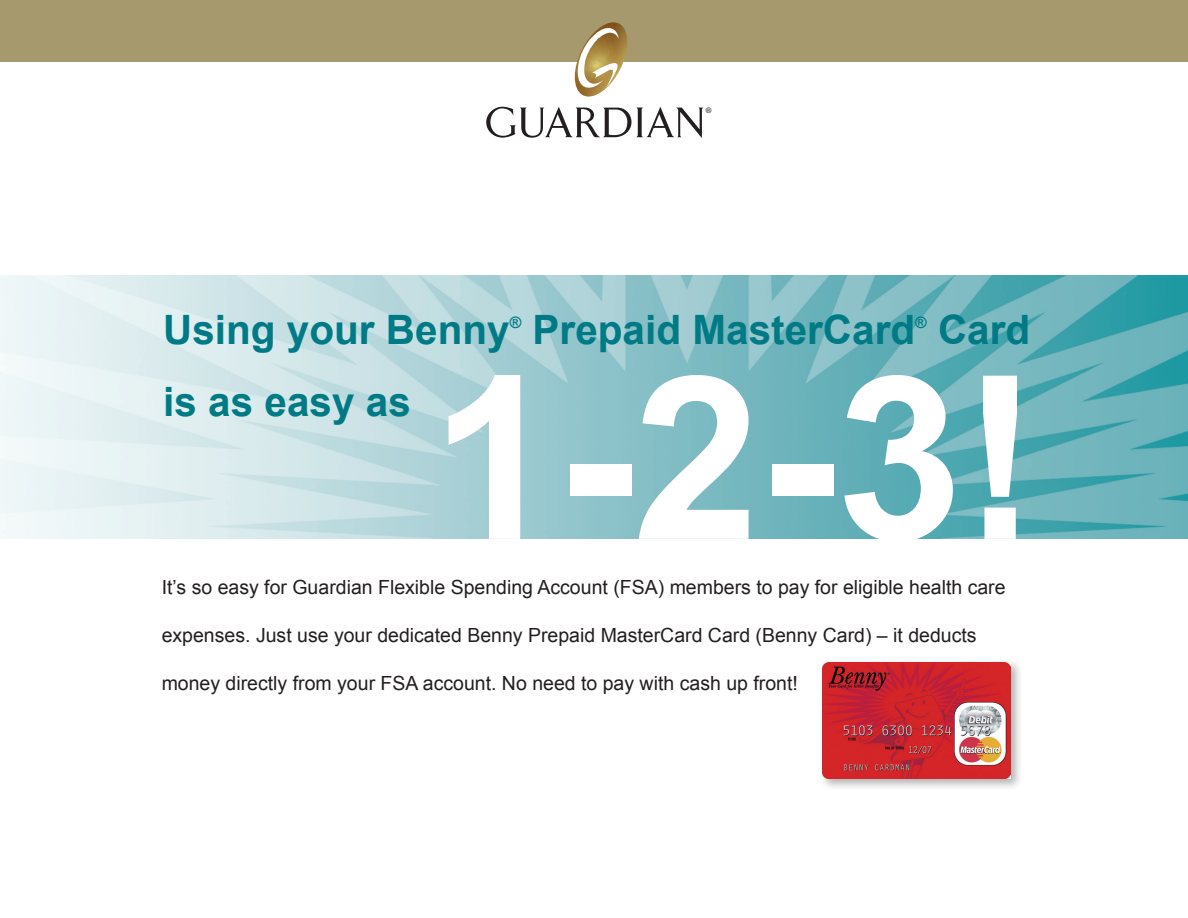
<style>
.page{position:relative;width:1188px;height:918px;background:#fff}
.page>*{position:absolute;margin:0;border:0;box-sizing:border-box;transform-origin:0 0}
.t1{font:700 228px "Arial";color:#fff}
.t2{font:700 40.5px "Arial";color:#007b85}
.t3{font:19.5px "Arial";color:#231f20}
.t4{font:700 15.75px "Arial";color:#007b85}
.t5{font:12.45px "Myriad";color:#231f20}
</style>
<div class="page">
<div style="left:0;top:0;width:1188px;height:61px;background:#a7996e"></div>
<img style="left:0;top:275px;width:1188px;height:263px">
<svg style="left:486px;top:107px;width:217px;height:31px"></svg>
<svg style="left:575px;top:22px;width:52px;height:75px"></svg>
<div style="left:819px;top:658px;width:205px;height:133px;background:#231f20;opacity:.35"></div>
<img style="left:823px;top:662px;width:188px;height:116px">
<p class="t5" style="left:706px;top:106px;width:8px">®</p>
<h2 class="t2" style="left:163px;top:303px;width:348px">Using your Benny</h2>
<p class="t4" style="left:510px;top:312px;width:13px">®</p>
<h2 class="t2" style="left:533px;top:303px;width:384px">Prepaid MasterCard</h2>
<p class="t4" style="left:915px;top:312px;width:13px">®</p>
<h2 class="t2" style="left:938px;top:303px;width:94px">Card</h2>
<h2 class="t2" style="left:163px;top:375px;width:249px">is as easy as</h2>
<h1 class="t1" style="left:430px;top:309px;width:610px">1-2-3!</h1>
<p class="t3" style="left:162px;top:574px;width:845px">It’s so easy for Guardian Flexible Spending Account (FSA) members to pay for eligible health care</p>
<p class="t3" style="left:162px;top:622px;width:817px">expenses. Just use your dedicated Benny Prepaid MasterCard Card (Benny Card) – it deducts</p>
<p class="t3" style="left:162px;top:670px;width:638px">money directly from your FSA account. No need to pay with cash up front!</p>
</div>
